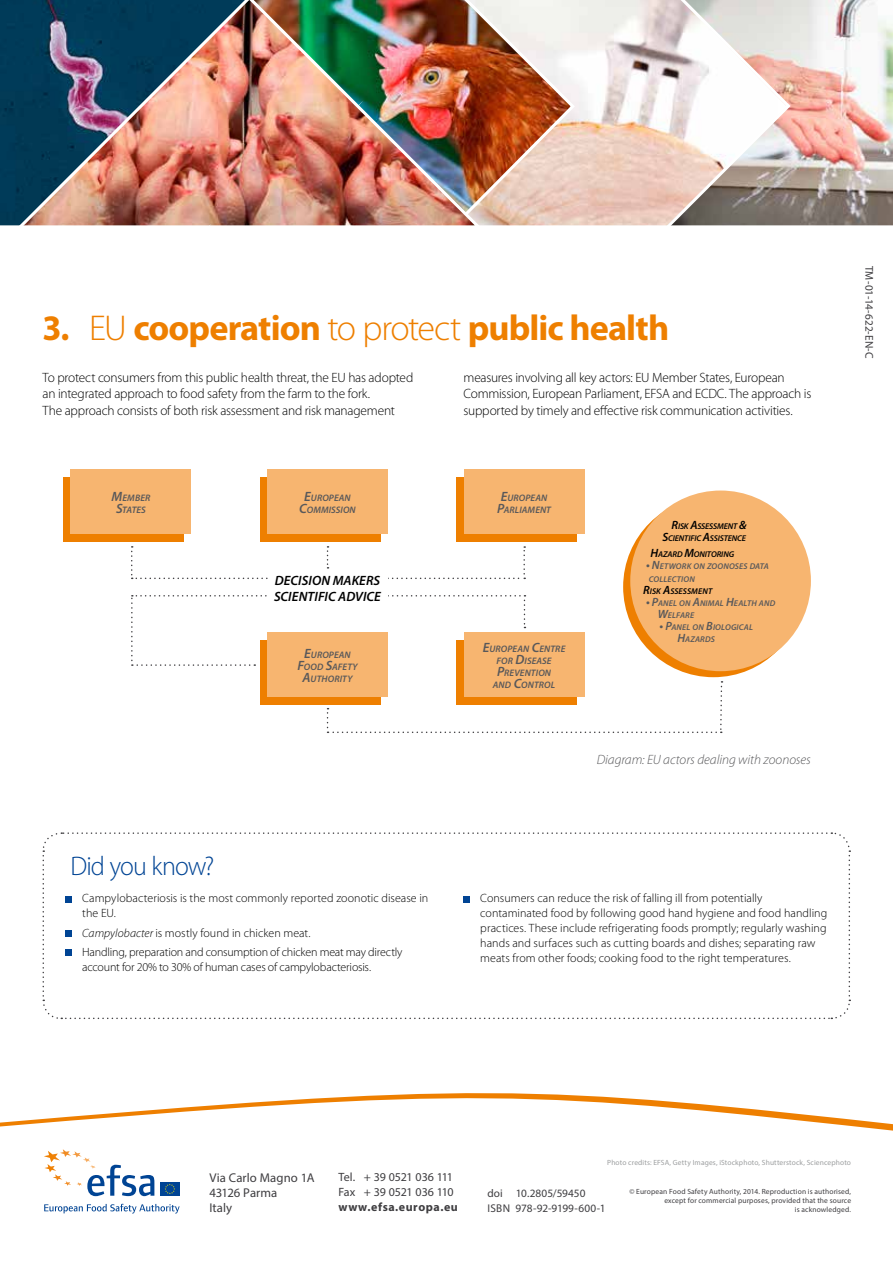
<style>
.page{position:relative;width:893px;height:1263px;background:#fff}
.page>*{position:absolute;margin:0;border:0;box-sizing:border-box;transform-origin:0 0}
.t1{font:700 36px "Myriad Pro";letter-spacing:-.025em;color:#ee7f00;scale:.96 1}
.t2{font:300 27px "Myriad Pro";letter-spacing:-.03em;color:#004494;scale:.96 1}
.t3{font:300 13.5px/16.5px "Myriad Pro";letter-spacing:-.015em;color:#000}
.t4{font:italic 300 13.5px "Myriad Pro";color:#58585a}
.t5{font:italic 600 13.5px "Myriad Pro";color:#000}
.t6{font:12.75px/15px "Myriad Pro";letter-spacing:.005em;color:#3e3d40}
.t7{font:300 12px/15px "Myriad Pro";letter-spacing:.005em;color:#000}
.t8{font:300 12px/19.2px "Myriad Pro";letter-spacing:-.015em;color:#000}
.t9{font:12px/15px "Myriad Pro";letter-spacing:-.015em;color:#3e3d40}
.t10{font:700 12px "Myriad Pro";letter-spacing:.045em;color:#3e3d40}
.t11{font:11.25px/15px "Myriad Pro";color:#3e3d40}
.t12{font:italic 600 9.45px/12px "Myriad Pro";letter-spacing:.01em;color:#58585a;text-align:center}
.t13{font:italic 600 8.4px/12px "Myriad Pro";letter-spacing:.015em;color:#58585a}
.t14{font:italic 600 8.4px/12px "Myriad Pro";letter-spacing:-.01em;color:#000;text-align:right}
.t15{font:7.5px/9px "Myriad Pro";letter-spacing:.02em;color:#3e3d40;text-align:right}
.t16{font:7.5px "Myriad Pro";letter-spacing:.015em;color:#9c9e9f}
.s1{font-weight:300}
.s2{font-size:13.5px}
.s3{font-style:italic}
.s4{font-size:12px}
</style>
<div class="page">
<svg style="left:0;top:1093px;width:893px;height:121px"></svg>
<div style="left:0;top:0;width:16px;height:225px;background:#003b59"></div>
<img style="left:483px;top:0;width:173px;height:225px">
<img style="left:273px;top:0;width:210px;height:225px">
<img style="left:460px;top:0;width:117px;height:219px">
<img style="left:16px;top:0;width:257px;height:225px">
<svg style="left:42px;top:832px;width:809px;height:188px"></svg>
<img style="left:793px;top:0;width:100px;height:225px">
<svg style="left:327px;top:681px;width:396px;height:52px"></svg>
<svg style="left:131px;top:546px;width:394px;height:33px"></svg>
<div style="left:64px;top:477px;width:120px;height:64px;background:#ee7f00"></div>
<div style="left:71px;top:469px;width:120px;height:65px;background:#f7b570"></div>
<div style="left:260px;top:477px;width:120px;height:64px;background:#ee7f00"></div>
<div style="left:267px;top:469px;width:121px;height:65px;background:#f7b570"></div>
<div style="left:260px;top:640px;width:120px;height:64px;background:#ee7f00"></div>
<div style="left:267px;top:632px;width:121px;height:65px;background:#f7b570"></div>
<div style="left:457px;top:477px;width:120px;height:64px;background:#ee7f00"></div>
<div style="left:464px;top:469px;width:120px;height:65px;background:#f7b570"></div>
<div style="left:457px;top:640px;width:120px;height:64px;background:#ee7f00"></div>
<div style="left:464px;top:632px;width:120px;height:65px;background:#f7b570"></div>
<div style="left:623px;top:496px;width:181px;height:181px;background:#ee7f00;border-radius:50%"></div>
<div style="left:630px;top:490px;width:181px;height:181px;background:#f7b570;border-radius:50%"></div>
<svg style="left:131px;top:595px;width:136px;height:71px"></svg>
<svg style="left:388px;top:595px;width:137px;height:33px"></svg>
<div style="left:268px;top:569px;width:119px;height:37px;background:#fff"></div>
<svg style="left:656px;top:0;width:137px;height:226px"></svg>
<svg style="left:44px;top:1204px;width:136px;height:9px"></svg>
<div style="left:160px;top:1182px;width:20px;height:14px;background:#004494"></div>
<svg style="left:165px;top:1184px;width:10px;height:10px"></svg>
<svg style="left:44px;top:1149px;width:110px;height:47px"></svg>
<h1 class="t1" style="left:43px;top:304px;width:654px">3. <span class="s1">EU</span> cooperation <span class="s1">to protect</span> public health</h1>
<p class="t3" style="left:43px;top:369px;width:372px">To protect consumers from this public health threat, the EU has adopted an integrated approach to food safety from the farm to the fork.<br>The approach consists of both risk assessment and risk management</p>
<p class="t3" style="left:463px;top:369px;width:349px">measures involving all key actors: EU Member States, European<br>Commission, European Parliament, EFSA and ECDC. The approach is supported by timely and effective risk communication activities.</p>
<p class="t12" style="left:112px;top:492px;width:40px"><span class="s2">M</span>EMBER<br><span class="s2">S</span>TATES</p>
<p class="t12" style="left:299px;top:492px;width:58px"><span class="s2">E</span>UROPEAN<br><span class="s2">C</span>OMMISSION</p>
<p class="t5" style="left:275px;top:573px;width:42px">DECISION</p>
<p class="t5" style="left:333px;top:573px;width:20px">MAKER</p>
<p class="t5" style="left:374px;top:573px;width:8px">S</p>
<p class="t5" style="left:274px;top:589px;width:22px">SCIENTI</p>
<p class="t5" style="left:318px;top:589px;width:29px">FIC ADVI</p>
<p class="t5" style="left:367px;top:589px;width:16px">CE</p>
<p class="t12" style="left:297px;top:648px;width:62px"><span class="s2">E</span>UROPEAN<br><span class="s2">F</span>OOD <span class="s2">S</span>AFETY<br><span class="s2">A</span>UTHORITY</p>
<h2 class="t2" style="left:70px;top:850px;width:151px">Did you know?</h2>
<p class="t7" style="left:82px;top:891px;width:348px">Campylobacteriosis is the most commonly reported zoonotic disease in the EU.</p>
<p class="t8" style="left:82px;top:923px;width:322px"><span class="s3">Campylobacter</span> is mostly found in chicken meat.<br>Handling, preparation and consumption of chicken meat may directly</p>
<p class="t8" style="left:82px;top:957px;width:290px">account for 20% to 30% of human cases of campylobacteriosis.</p>
<p class="t12" style="left:497px;top:492px;width:55px"><span class="s2">E</span>UROPEAN<br><span class="s2">P</span>ARLIAMENT</p>
<p class="t12" style="left:483px;top:642px;width:84px"><span class="s2">E</span>UROPEAN <span class="s2">C</span>ENTRE<br>FOR <span class="s2">D</span>ISEASE<br><span class="s2">P</span>REVENTION<br>AND <span class="s2">C</span>ONTROL</p>
<p class="t14" style="left:662px;top:521px;width:86px"><span class="s4">R</span>ISK <span class="s4">A</span>SSESSMENT <span class="s4">&amp;<br>S</span>CIENTIFIC <span class="s4">A</span>SSISTENCE</p>
<p class="t14" style="left:650px;top:549px;width:85px"><span class="s4">H</span>AZARD <span class="s4">M</span>ONITORING</p>
<p class="t13" style="left:646px;top:561px;width:124px"><span class="s4">• N</span>ETWORK ON ZOONOSES DATA</p>
<p class="t13" style="left:649px;top:573px;width:47px">COLLECTION</p>
<p class="t14" style="left:643px;top:585px;width:71px"><span class="s4">R</span>ISK <span class="s4">A</span>SSESSMENT</p>
<p class="t13" style="left:658px;top:597px;width:119px;text-indent:-12px"><span class="s4">• P</span>ANEL ON <span class="s4">A</span>NIMAL <span class="s4">H</span>EALTH AND<br><span class="s4">W</span>ELFARE</p>
<p class="t13" style="left:677px;top:621px;width:77px;text-indent:-18px"><span class="s4">• P</span>ANEL ON <span class="s4">B</span>IOLOGICAL<br><span class="s4">H</span>AZARDS</p>
<p class="t4" style="left:597px;top:752px;width:216px">Diagram: EU actors dealing with zoonoses</p>
<p class="t7" style="left:480px;top:891px;width:348px">Consumers can reduce the risk of falling ill from potentially contaminated food by following good hand hygiene and food handling practices. These include refrigerating foods promptly; regularly washing hands and surfaces such as cutting boards and dishes; separating raw meats from other foods; cooking food to the right temperatures.</p>
<p class="t11" style="left:877px;top:266px;width:95px;rotate:90deg">TM-01-14-622-EN-C</p>
<p class="t6" style="left:209px;top:1170px;width:107px">Via Carlo Magno 1A<br>43126 Parma<br>Italy</p>
<p class="t9" style="left:338px;top:1170px;width:117px">Tel. + 39 0521 036 111<br>Fax + 39 0521 036 110</p>
<p class="t10" style="left:338px;top:1199px;width:121px">www.efsa.europa.eu</p>
<p class="t16" style="left:607px;top:1158px;width:245px">Photo credits: EFSA, Getty Images, iStockphoto, Shutterstock, Sciencephoto</p>
<p class="t11" style="left:487px;top:1185px;width:120px">doi 10.2805/59450<br>ISBN 978-92-9199-600-1</p>
<p class="t15" style="left:629px;top:1187px;width:223px">© European Food Safety Authority, 2014. Reproduction is authorised, except for commercial purposes, provided that the source<br>is acknowledged.</p>
</div>
